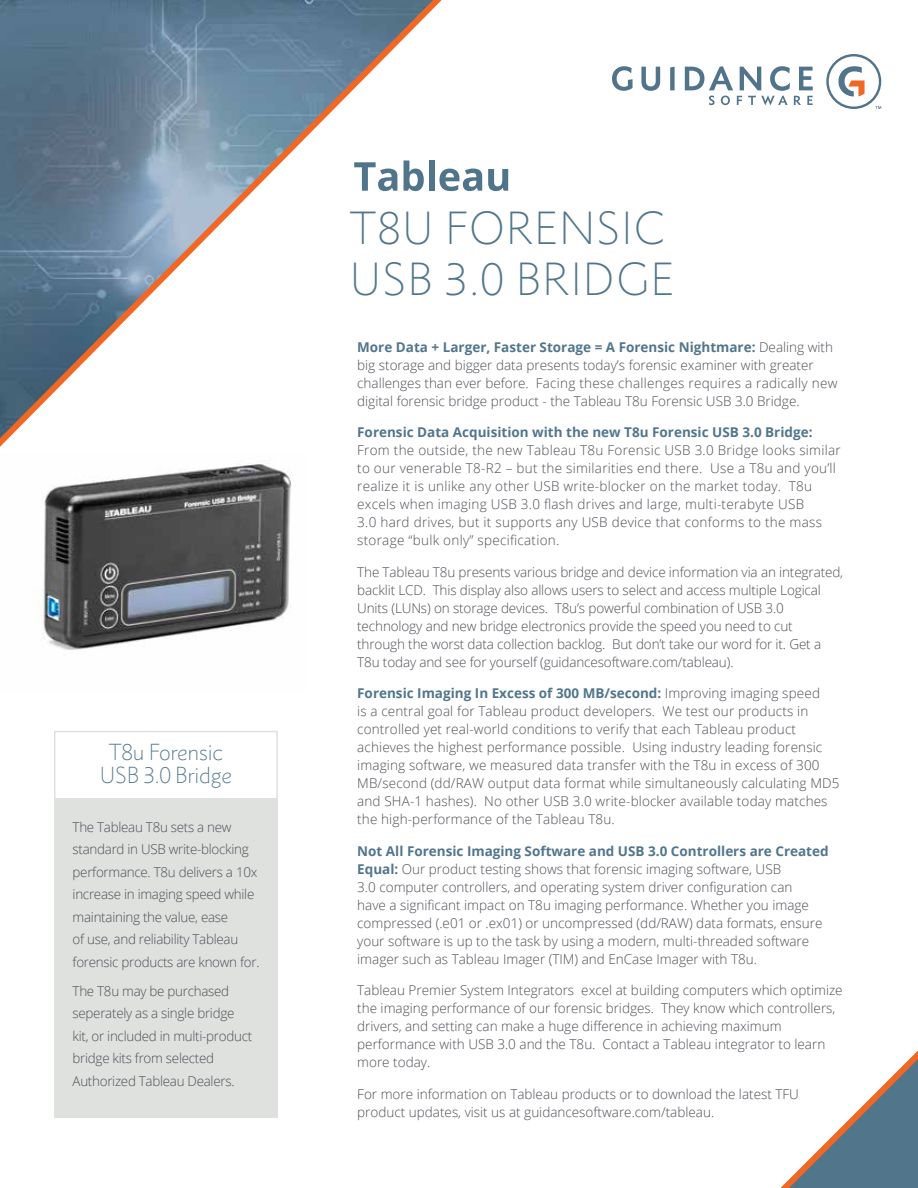
<style>
.page{position:relative;width:918px;height:1188px;background:#fff}
.page>*{position:absolute;margin:0;border:0;box-sizing:border-box;transform-origin:0 0}
.t1{font:300 42px/50.4px "Metro Nova Pro";letter-spacing:.03em;color:#51768c}
.t2{font:300 21px/22.5px "Metro Nova Pro";letter-spacing:-.01em;color:#51768c;text-align:center}
.t3{font:300 13.5px/18px "Open Sans";color:#4b4f55}
.t4{font:300 13.5px/18px "Open Sans";letter-spacing:.02em;color:#4b4f55}
.t5{font:300 13.5px/22.5px "Open Sans";letter-spacing:-.02em;color:#4b4f55}
.t6{font:700 13.5px "Open Sans";color:#51768c}
.s1{font-weight:700;color:#51768c}
</style>
<div class="page">
<img style="left:37px;top:493px;width:254px;height:157px">
<svg style="left:0;top:0;width:453px;height:493px"></svg>
<svg style="left:780px;top:1050px;width:138px;height:138px"></svg>
<svg style="left:612px;top:66px;width:21px;height:25px"></svg>
<svg style="left:641px;top:67px;width:19px;height:24px"></svg>
<svg style="left:670px;top:67px;width:5px;height:23px"></svg>
<svg style="left:685px;top:66px;width:128px;height:39px"></svg>
<svg style="left:826px;top:54px;width:55px;height:55px"></svg>
<svg style="left:354px;top:162px;width:43px;height:29px"></svg>
<svg style="left:404px;top:160px;width:20px;height:31px"></svg>
<div style="left:429px;top:160px;width:6px;height:31px;background:#50748a"></div>
<svg style="left:439px;top:169px;width:43px;height:22px"></svg>
<svg style="left:488px;top:169px;width:20px;height:22px"></svg>
<div style="left:54px;top:798px;width:224px;height:320px;background:#dfe1df"></div>
<h2 class="t2" style="left:100px;top:741px;width:133px">T8u Forensic<br>USB 3.0 Bridge</h2>
<p class="t5" style="left:73px;top:815px;width:188px">The Tableau T8u sets a new standard in USB write-blocking performance. T8u delivers a 10x increase in imaging speed while maintaining the value, ease<br>of use, and reliability Tableau forensic products are known for.</p>
<p class="t5" style="left:73px;top:979px;width:181px">The T8u may be purchased seperately as a single bridge kit, or included in multi-product bridge kits from selected<br>Authorized Tableau Dealers.</p>
<h1 class="t1" style="left:350px;top:203px;width:326px">T8U FORENSIC<br>USB 3.0 BRIDGE</h1>
<p class="t3" style="left:357px;top:338px;width:482px"><span class="s1">More Data + Larger, Faster Storage = A Forensic Nightmare:</span> Dealing with big storage and bigger data presents today’s forensic examiner with greater challenges than ever before. Facing these challenges requires a radically new digital forensic bridge product - the Tableau T8u Forensic USB 3.0 Bridge.</p>
<p class="t6" style="left:357px;top:423px;width:457px">Forensic Data Acquisition with the new T8u Forensic USB 3.0 Bridge:</p>
<p class="t4" style="left:357px;top:441px;width:485px">From the outside, the new Tableau T8u Forensic USB 3.0 Bridge looks similar to our venerable T8-R2 – but the similarities end there. Use a T8u and you’ll realize it is unlike any other USB write-blocker on the market today. T8u excels when imaging USB 3.0 flash drives and large, multi-terabyte USB<br>3.0 hard drives, but it supports any USB device that conforms to the mass storage “bulk only” specification.</p>
<p class="t3" style="left:357px;top:563px;width:487px">The Tableau T8u presents various bridge and device information via an integrated, backlit LCD. This display also allows users to select and access multiple Logical Units (LUNs) on storage devices. T8u’s powerful combination of USB 3.0 technology and new bridge electronics provide the speed you need to cut through the worst data collection backlog. But don’t take our word for it. Get a T8u today and see for yourself (guidancesoftware.com/tableau).</p>
<p class="t3" style="left:357px;top:684px;width:484px"><span class="s1">Forensic Imaging In Excess of 300 MB/second:</span> Improving imaging speed<br>is a central goal for Tableau product developers. We test our products in controlled yet real-world conditions to verify that each Tableau product achieves the highest performance possible. Using industry leading forensic imaging software, we measured data transfer with the T8u in excess of 300<br>MB/second (dd/RAW output data format while simultaneously calculating MD5 and SHA-1 hashes). No other USB 3.0 write-blocker available today matches the high-performance of the Tableau T8u.</p>
<p class="t3" style="left:357px;top:842px;width:473px"><span class="s1">Not All Forensic Imaging Software and USB 3.0 Controllers are Created Equal:</span> Our product testing shows that forensic imaging software, USB<br>3.0 computer controllers, and operating system driver configuration can<br>have a significant impact on T8u imaging performance. Whether you image compressed (.e01 or .ex01) or uncompressed (dd/RAW) data formats, ensure your software is up to the task by using a modern, multi-threaded software imager such as Tableau Imager (TIM) and EnCase Imager with T8u.</p>
<p class="t3" style="left:357px;top:981px;width:487px">Tableau Premier System Integrators excel at building computers which optimize the imaging performance of our forensic bridges. They know which controllers, drivers, and setting can make a huge difference in achieving maximum performance with USB 3.0 and the T8u. Contact a Tableau integrator to learn more today.</p>
<p class="t3" style="left:357px;top:1084px;width:443px">For more information on Tableau products or to download the latest TFU product updates, visit us at guidancesoftware.com/tableau.</p>
</div>
